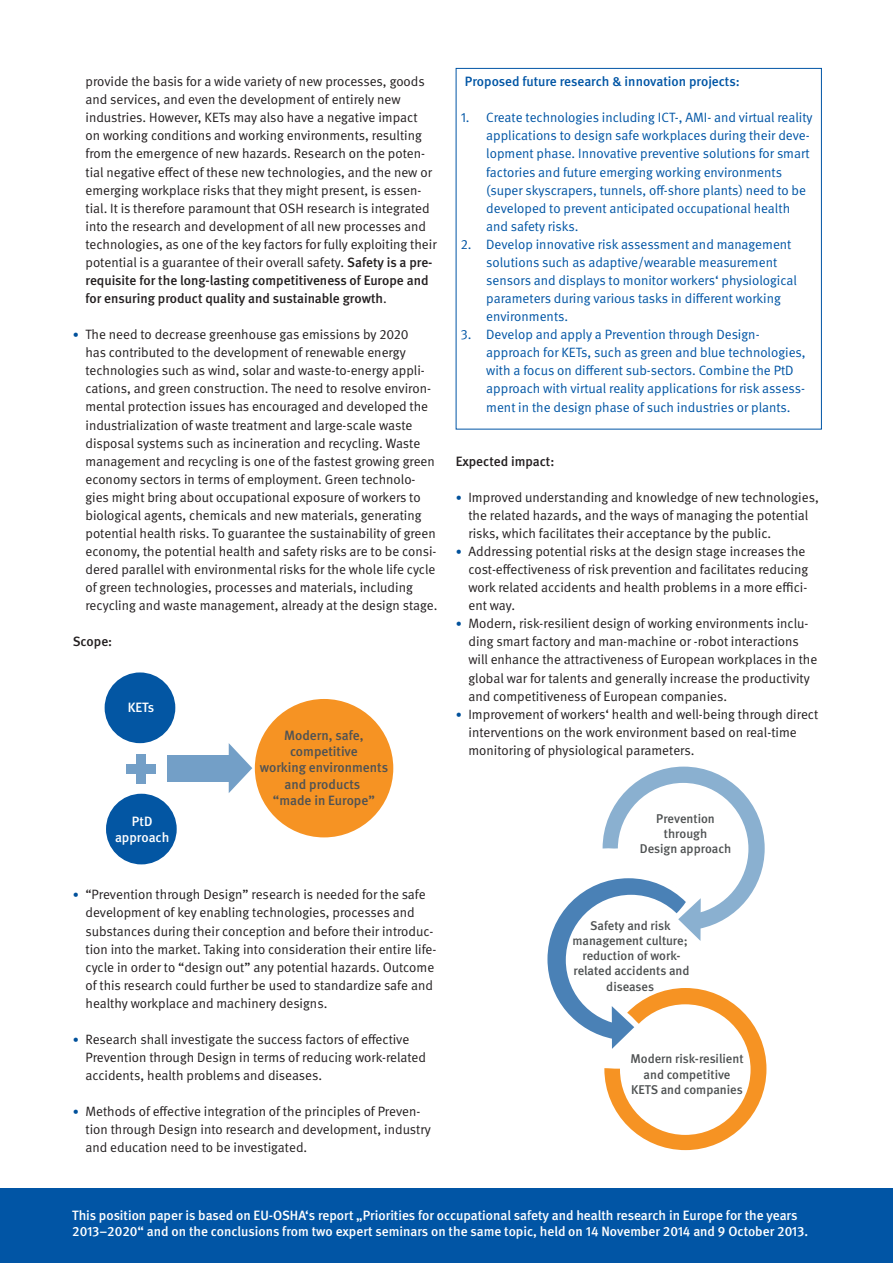
<style>
.page{position:relative;width:893px;height:1263px;background:#fff}
.page>*{position:absolute;margin:0;border:0;box-sizing:border-box;transform-origin:0 0}
.t1{font:13.5px/18.1px "DGUV Meta";color:#231f20}
.t2{font:13.5px/18.1px "DGUV Meta";color:#0155a5}
.t3{font:500 13.5px/16.2px "DGUV Meta";color:#fff;text-align:center}
.t4{font:500 13.5px/16.2px "DGUV Meta";color:#4f5253;text-align:center}
.t5{font:500 13.5px "DGUV Meta";color:#0155a5}
.t6{font:500 13.5px "DGUV Meta";color:#231f20}
.t7{font:500 12.75px/15.3px "DGUV Meta";color:#4f5253;text-align:center}
.s1{font-weight:500}
.s2{font-size:12px;color:#01519b}
</style>
<div class="page">
<div style="left:0;top:1188px;width:893px;height:75px;background:#0155a5"></div>
<div style="left:105px;top:672px;width:70px;height:71px;background:#0356a3;border-radius:50%"></div>
<div style="left:106px;top:794px;width:71px;height:70px;background:#0356a3;border-radius:50%"></div>
<div style="left:136px;top:754px;width:10px;height:29px;background:#739fc7"></div>
<div style="left:126px;top:764px;width:30px;height:9px;background:#739fc7"></div>
<div style="left:168px;top:755px;width:64px;height:26px;background:#739fc7"></div>
<svg style="left:229px;top:743px;width:23px;height:50px"></svg>
<div style="left:255px;top:699px;width:138px;height:138px;background:#f69323;border-radius:50%"></div>
<div style="left:456px;top:68px;width:366px;height:361px;border:1px solid #0155a5"></div>
<svg style="left:547px;top:767px;width:219px;height:383px"></svg>
<p class="t1" style="left:85px;top:73px;width:353px">provide the basis for a wide variety of new processes, goods and services, and even the development of entirely new industries. However, KETs may also have a negative impact<br>on working conditions and working environments, resulting from the emergence of new hazards. Research on the poten&shy;tial negative effect of these new technologies, and the new or emerging workplace risks that they might present, is essen&shy;tial. It is therefore paramount that OSH research is integrated into the research and development of all new processes and technologies, as one of the key factors for fully exploiting their potential is a guarantee of their overall safety. <span class="s1">Safety is a pre&shy;requisite for the long-lasting competitiveness of Europe and for ensuring product quality and sustainable growth</span>.</p>
<p class="t1" style="left:85px;top:326px;width:354px;text-indent:-13px"><span class="s2">•</span> The need to decrease greenhouse gas emissions by 2020<br>has contributed to the development of renewable energy technologies such as wind, solar and waste-to-energy appli&shy;cations, and green construction. The need to resolve environ&shy;mental protection issues has encouraged and developed the industrialization of waste treatment and large-scale waste disposal systems such as incineration and recycling. Waste management and recycling is one of the fastest growing green economy sectors in terms of employment. Green technolo&shy;gies might bring about occupational exposure of workers to biological agents, chemicals and new materials, generating potential health risks. To guarantee the sustainability of green economy, the potential health and safety risks are to be consi&shy;dered parallel with environmental risks for the whole life cycle of green technologies, processes and materials, including recycling and waste management, already at the design stage.</p>
<p class="t6" style="left:73px;top:634px;width:41px">Scope:</p>
<p class="t3" style="left:128px;top:699px;width:28px">KETs</p>
<p class="t3" style="left:115px;top:814px;width:56px">PtD approach</p>
<p class="t4" style="left:260px;top:728px;width:130px">Modern, safe, competitive<br>working environments and products<br>“made in Europe”</p>
<p class="t1" style="left:85px;top:886px;width:352px;text-indent:-13px"><span class="s2">•</span> “Prevention through Design” research is needed for the safe development of key enabling technologies, processes and substances during their conception and before their introduc&shy;tion into the market. Taking into consideration their entire life&shy;cycle in order to “design out” any potential hazards. Outcome of this research could further be used to standardize safe and healthy workplace and machinery designs.</p>
<p class="t1" style="left:85px;top:1030px;width:342px;text-indent:-13px"><span class="s2">•</span> Research shall investigate the success factors of effective<br>Prevention through Design in terms of reducing work-related accidents, health problems and diseases.</p>
<p class="t1" style="left:85px;top:1103px;width:347px;text-indent:-13px"><span class="s2">•</span> Methods of effective integration of the principles of Preven&shy;tion through Design into research and development, industry and education need to be investigated.</p>
<p class="t5" style="left:465px;top:74px;width:276px">Proposed future research &amp; innovation projects:</p>
<p class="t2" style="left:486px;top:109px;width:328px;text-indent:-26px">1. Create technologies including ICT-, AMI- and virtual reality applications to design safe workplaces during their deve&shy;lopment phase. Innovative preventive solutions for smart factories and future emerging working environments (super skyscrapers, tunnels, off-shore plants) need to be developed to prevent anticipated occupational health and safety risks.</p>
<p class="t2" style="left:486px;top:235px;width:312px;text-indent:-26px">2. Develop innovative risk assessment and management solutions such as adaptive/wearable measurement sensors and displays to monitor workers‘ physiological parameters during various tasks in different working environments.</p>
<p class="t2" style="left:486px;top:326px;width:321px;text-indent:-26px">3. Develop and apply a Prevention through Design&shy;approach for KETs, such as green and blue technologies, with a focus on different sub-sectors. Combine the PtD approach with virtual reality applications for risk assess&shy;ment in the design phase of such industries or plants.</p>
<p class="t6" style="left:456px;top:453px;width:100px">Expected impact:</p>
<p class="t1" style="left:468px;top:488px;width:352px;text-indent:-13px"><span class="s2">•</span> Improved understanding and knowledge of new technologies, the related hazards, and the ways of managing the potential risks, which facilitates their acceptance by the public.</p>
<p class="t1" style="left:468px;top:543px;width:341px;text-indent:-13px"><span class="s2">•</span> Addressing potential risks at the design stage increases the cost-effectiveness of risk prevention and facilitates reducing work related accidents and health problems in a more effici&shy;ent way.</p>
<p class="t1" style="left:468px;top:615px;width:350px;text-indent:-13px"><span class="s2">•</span> Modern, risk-resilient design of working environments inclu&shy;ding smart factory and man-machine or -robot interactions will enhance the attractiveness of European workplaces in the global war for talents and generally increase the productivity and competitiveness of European companies.</p>
<p class="t1" style="left:468px;top:705px;width:351px;text-indent:-13px"><span class="s2">•</span> Improvement of workers‘ health and well-being through direct interventions on the work environment based on real-time monitoring of physiological parameters.</p>
<p class="t7" style="left:640px;top:811px;width:93px">Prevention through<br>Design approach</p>
<p class="t7" style="left:572px;top:918px;width:119px">Safety and risk management culture; reduction of work&shy;related accidents and diseases</p>
<p class="t7" style="left:630px;top:1052px;width:115px">Modern risk-resilient and competitive<br>KETS and companies</p>
<p class="t3" style="left:72px;top:1208px;width:737px;text-align:left">This position paper is based on EU-OSHA‘s report „Priorities for occupational safety and health research in Europe for the years<br>2013–2020“ and on the conclusions from two expert seminars on the same topic, held on 14 November 2014 and 9 October 2013.</p>
</div>
